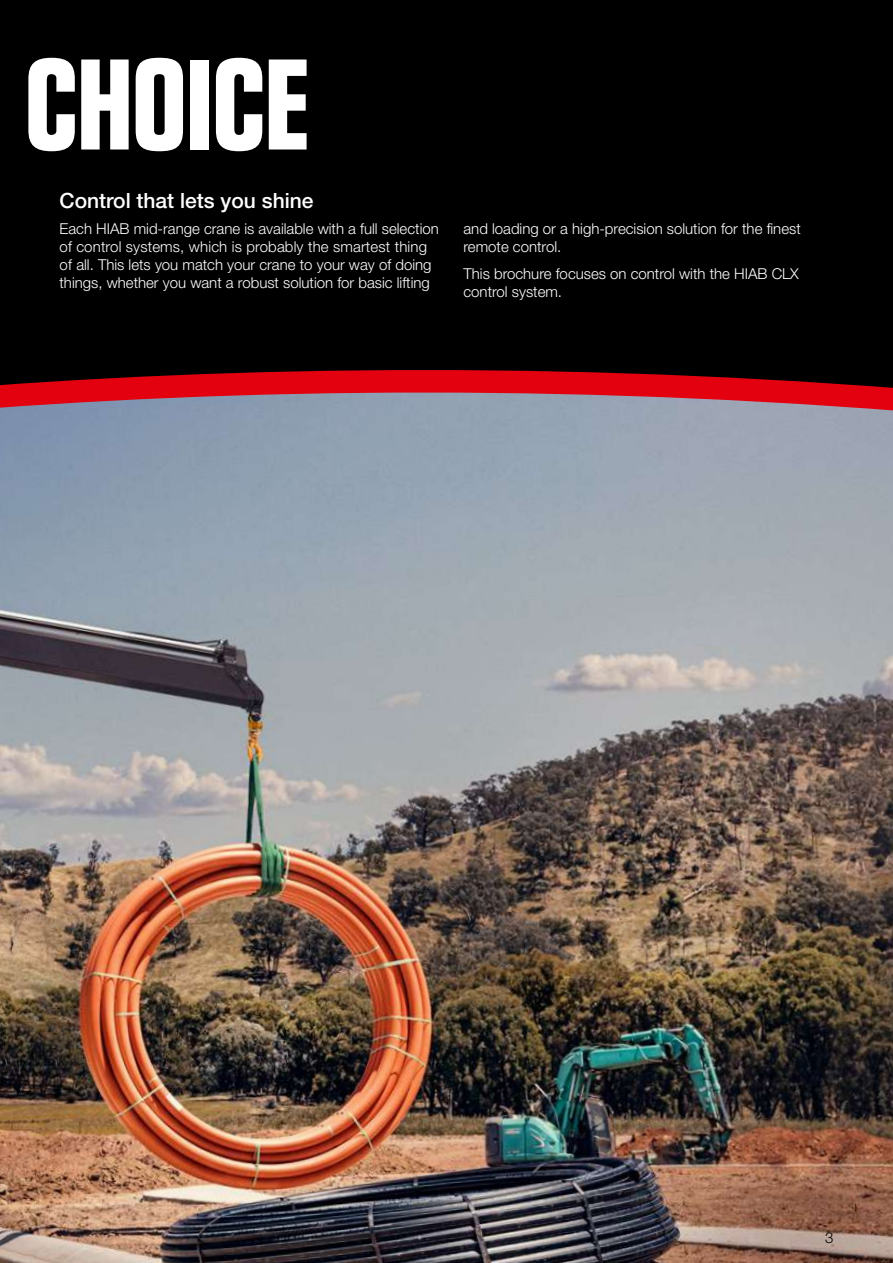
<style>
.page{position:relative;width:893px;height:1263px;background:#fff}
.page>*{position:absolute;margin:0;border:0;box-sizing:border-box;transform-origin:0 0}
.t1{font:700 condensed 126px "Folio Std";letter-spacing:-.02em;color:#fff}
.t2{font:500 21px "Helvetica Neue LT Pro";color:#fff}
.t3{font:300 15px/18px "Helvetica Neue LT Pro";color:#fff}
.t4{font:300 15px "Helvetica Neue LT Std";color:#000}
</style>
<div class="page">
<div style="left:0;top:0;width:893px;height:352px;background:#000"></div>
<img style="left:0;top:504px;width:893px;height:759px">
<svg style="left:0;top:352px;width:893px;height:152px;background:#876f7e"></svg>
<h1 class="t1" style="left:24px;top:35px;width:287px">CHOICE</h1>
<h2 class="t2" style="left:60px;top:188px;width:256px">Control that lets you shine</h2>
<p class="t3" style="left:60px;top:220px;width:381px">Each HIAB mid-range crane is available with a full selection of control systems, which is probably the smartest thing of all. This lets you match your crane to your way of doing things, whether you want a robust solution for basic lifting</p>
<p class="t3" style="left:463px;top:220px;width:339px">and loading or a high-precision solution for the finest remote control.</p>
<p class="t3" style="left:463px;top:264px;width:337px">This brochure focuses on control with the HIAB CLX control system.</p>
<p class="t4" style="left:825px;top:1228px;width:10px">3</p>
</div>
